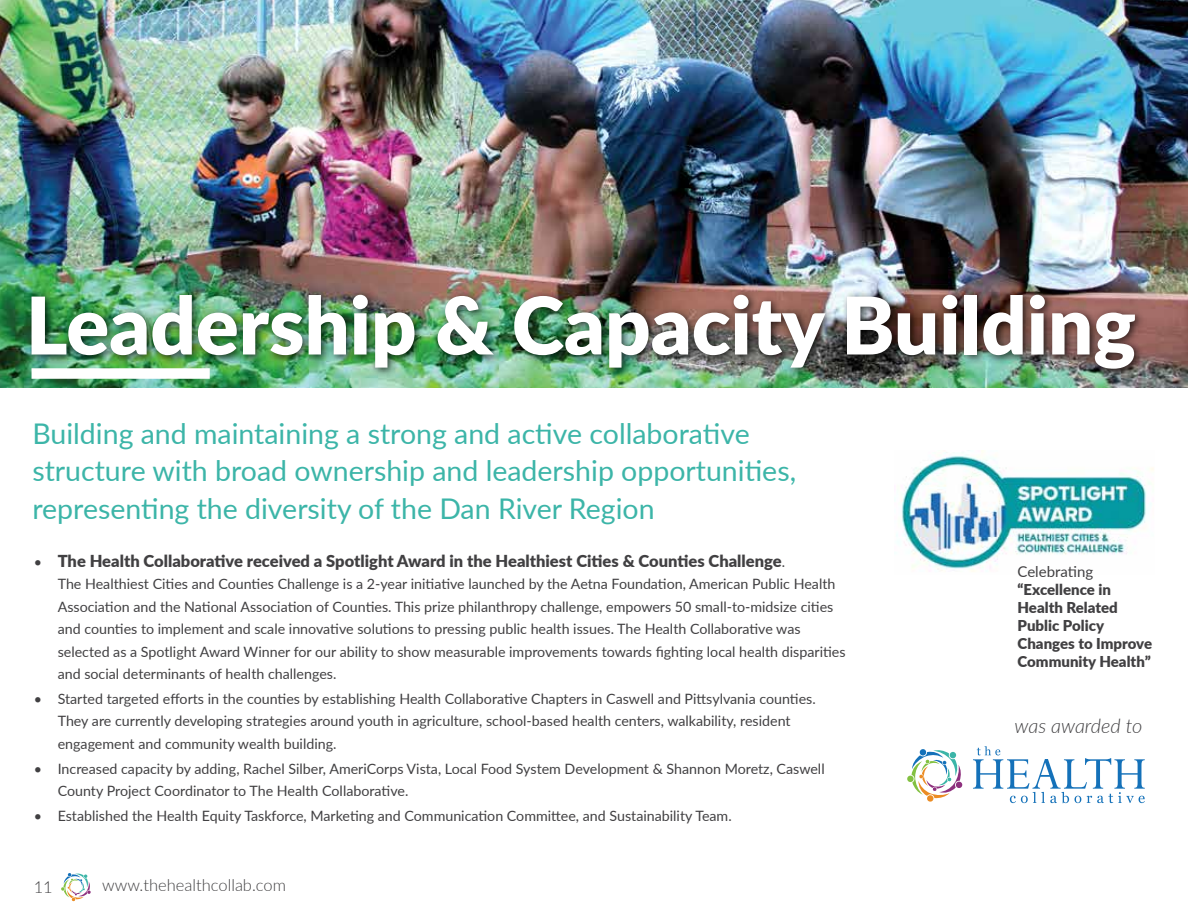
<style>
.page{position:relative;width:1188px;height:918px;background:#fff}
.page>*{position:absolute;margin:0;border:0;box-sizing:border-box;transform-origin:0 0}
.t1{font:900 79.5px "Lato";color:#fff}
.t2{font:28.5px/37.5px "Lato";color:#3cb5a8}
.t3{font:italic 300 19.95px "Lato";color:#414042}
.t4{font:900 16.5px "Lato";color:#414042}
.t5{font:300 16.5px "Lato";color:#414042}
.t6{font:900 15px/18px "Lato";color:#414042}
.t7{font:15px "Lato";color:#414042}
.t8{font:14.25px/22.5px "Lato";color:#414042}
.s1{font-weight:400;font-size:14.25px}
</style>
<div class="page">
<img style="left:0;top:0;width:1188px;height:388px">
<div style="left:26px;top:289px;width:1120px;height:89px;background:#000;opacity:.75"></div>
<div style="left:32px;top:368px;width:178px;height:11px;background:#fff"></div>
<img style="left:896px;top:450px;width:258px;height:122px">
<svg style="left:973px;top:746px;width:172px;height:57px"></svg>
<svg style="left:907px;top:749px;width:56px;height:53px"></svg>
<svg style="left:61px;top:873px;width:30px;height:28px"></svg>
<h1 class="t1" style="left:26px;top:266px;width:1111px">Leadership &amp; Capacity Building</h1>
<h2 class="t2" style="left:32px;top:414px;width:765px">Building and maintaining a strong and active collaborative structure with broad ownership and leadership opportunities, representing the diversity of the Dan River Region</h2>
<p class="t4" style="left:34px;top:548px;width:753px"><span class="s1">•</span> The Health Collaborative received a Spotlight Award in the Healthiest Cities &amp; Counties Challenge<span class="s1">.</span></p>
<p class="t8" style="left:58px;top:572px;width:789px">The Healthiest Cities and Counties Challenge is a 2-year initiative launched by the Aetna Foundation, American Public Health Association and the National Association of Counties. This prize philanthropy challenge, empowers 50 small-to-midsize cities and counties to implement and scale innovative solutions to pressing public health issues. The Health Collaborative was selected as a Spotlight Award Winner for our ability to show measurable improvements towards fighting local health disparities and social determinants of health challenges.</p>
<p class="t8" style="left:58px;top:687px;width:760px;text-indent:-24px">• Started targeted efforts in the counties by establishing Health Collaborative Chapters in Caswell and Pittsylvania counties.<br>They are currently developing strategies around youth in agriculture, school-based health centers, walkability, resident engagement and community wealth building.</p>
<p class="t8" style="left:58px;top:757px;width:768px;text-indent:-24px">• Increased capacity by adding, Rachel Silber, AmeriCorps Vista, Local Food System Development &amp; Shannon Moretz, Caswell<br>County Project Coordinator to The Health Collaborative.</p>
<p class="t8" style="left:34px;top:804px;width:700px">• Established the Health Equity Taskforce, Marketing and Communication Committee, and Sustainability Team.</p>
<p class="t5" style="left:34px;top:875px;width:21px">11</p>
<p class="t5" style="left:102px;top:874px;width:185px">www.thehealthcollab.com</p>
<p class="t7" style="left:1018px;top:561px;width:77px">Celebrating</p>
<p class="t6" style="left:1018px;top:580px;width:136px">“Excellence in<br>Health Related<br>Public Policy<br>Changes to Improve<br>Community Health”</p>
<h3 class="t3" style="left:1015px;top:712px;width:129px">was awarded to</h3>
</div>
